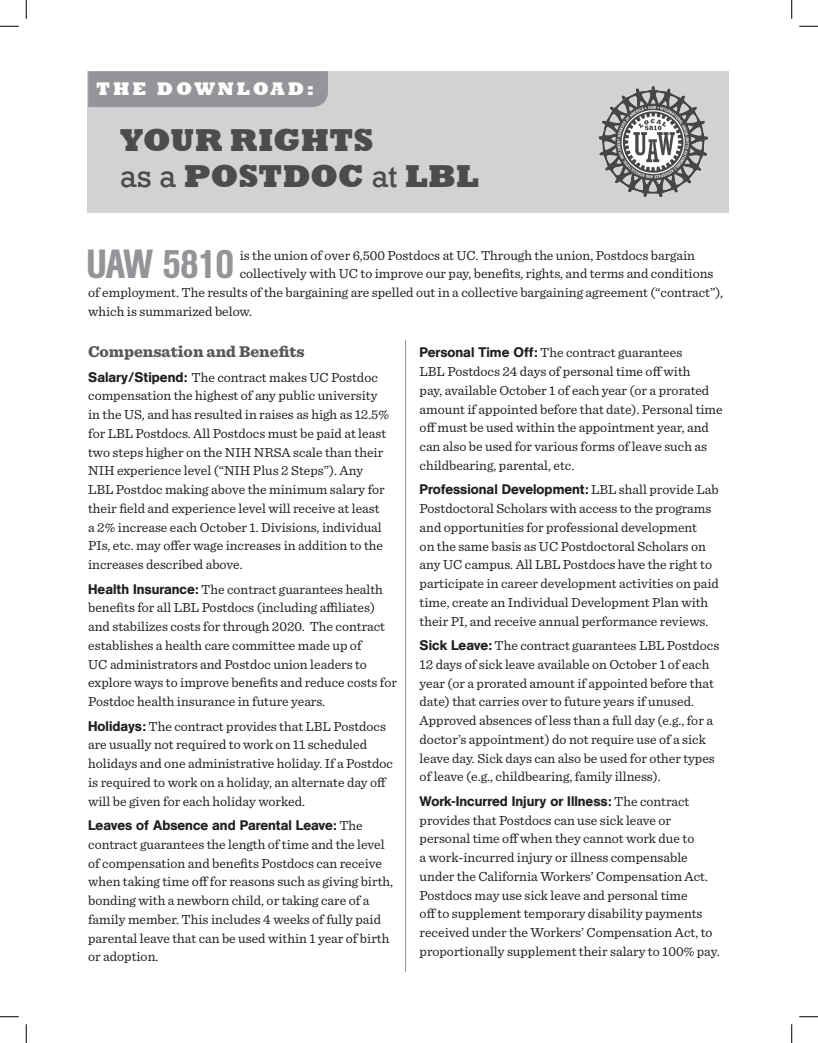
<style>
.page{position:relative;width:818px;height:1043px;background:#fff}
.page>*{position:absolute;margin:0;border:0;box-sizing:border-box;transform-origin:0 0}
.t1{font:500 condensed 40.25px "AG Book Pro";letter-spacing:-.04em;color:#939598}
.t2{font:800 32.5px/36.2px "Rockwell";letter-spacing:-.005em;color:#4b4c4d}
.t3{font:800 18.75px "Rockwell";letter-spacing:.15em;color:#fff}
.t4{font:900 16.25px "Sentinel";color:#57585a}
.t5{font:13.75px/18.8px "Sentinel";color:#231f20}
.t6{font:500 13.75px "AG Book Pro";color:#231f20}
.s1{font-weight:400}
.s2{font-family:"AG Book Pro";font-weight:500}
.s3{font-family:"Sentinel";font-weight:400}
</style>
<div class="page">
<div style="left:88px;top:71px;width:640px;height:142px;background:#d1d2d4"></div>
<div style="left:88px;top:71px;width:240px;height:36px;background:#939598"></div>
<img style="left:598px;top:86px;width:110px;height:111px">
<hr style="left:405px;top:339px;width:1px;height:632px;background:#939598">
<svg style="left:0;top:25px;width:19px;height:2px"></svg>
<svg style="left:799px;top:25px;width:19px;height:2px"></svg>
<svg style="left:0;top:1016px;width:19px;height:1px"></svg>
<svg style="left:799px;top:1016px;width:19px;height:1px"></svg>
<svg style="left:25px;top:0;width:2px;height:19px"></svg>
<svg style="left:25px;top:1024px;width:2px;height:18px"></svg>
<svg style="left:791px;top:0;width:1px;height:19px"></svg>
<svg style="left:791px;top:1024px;width:1px;height:18px"></svg>
<h3 class="t3" style="left:96px;top:78px;width:219px">THE DOWNLOAD:</h3>
<h2 class="t2" style="left:120px;top:122px;width:361px">YOUR RIGHTS<br><span class="s1">as a</span> POSTDOC <span class="s1">at</span> LBL</h2>
<h1 class="t1" style="left:86px;top:238px;width:150px">UAW 5810</h1>
<p class="t5" style="left:240px;top:245px;width:457px">is the union of over 6,500 Postdocs at UC. Through the union, Postdocs bargain</p>
<p class="t5" style="left:240px;top:263px;width:475px">collectively with UC to improve our pay, benefits, rights, and terms and conditions</p>
<p class="t5" style="left:88px;top:282px;width:636px">of employment. The results of the bargaining are spelled out in a collective bargaining agreement (“contract”),</p>
<p class="t5" style="left:88px;top:301px;width:165px">which is summarized below.</p>
<p class="t4" style="left:88px;top:339px;width:218px">Compensation and Benefits</p>
<p class="t5" style="left:88px;top:367px;width:302px"><span class="s2">Salary/Stipend:</span> The contract makes UC Postdoc compensation the highest of any public university in the US, and has resulted in raises as high as 12.5% for LBL Postdocs. All Postdocs must be paid at least two steps higher on the NIH NRSA scale than their NIH experience level (“NIH Plus 2 Steps”). Any LBL Postdoc making above the minimum salary for their field and experience level will receive at least a 2% increase each October 1. Divisions, individual PIs, etc. may offer wage increases in addition to the increases described above.</p>
<p class="t5" style="left:88px;top:579px;width:310px"><span class="s2">Health Insurance:</span> The contract guarantees health benefits for all LBL Postdocs (including affiliates) and stabilizes costs for through 2020. The contract establishes a health care committee made up of<br>UC administrators and Postdoc union leaders to explore ways to improve benefits and reduce costs for Postdoc health insurance in future years.</p>
<p class="t5" style="left:88px;top:715px;width:306px"><span class="s2">Holidays:</span> The contract provides that LBL Postdocs are usually not required to work on 11 scheduled holidays and one administrative holiday. If a Postdoc is required to work on a holiday, an alternate day off will be given for each holiday worked.</p>
<p class="t6" style="left:88px;top:816px;width:276px">Leaves of Absence and Parental Leave: <span class="s3">The</span></p>
<p class="t5" style="left:88px;top:834px;width:306px">contract guarantees the length of time and the level of compensation and benefits Postdocs can receive when taking time off for reasons such as giving birth, bonding with a newborn child, or taking care of a family member. This includes 4 weeks of fully paid parental leave that can be used within 1 year of birth or adoption.</p>
<p class="t5" style="left:419px;top:342px;width:304px"><span class="s2">Personal Time Off:</span> The contract guarantees<br>LBL Postdocs 24 days of personal time off with<br>pay, available October 1 of each year (or a prorated amount if appointed before that date). Personal time off must be used within the appointment year, and can also be used for various forms of leave such as childbearing, parental, etc.</p>
<p class="t6" style="left:419px;top:480px;width:300px">Professional Development: <span class="s3">LBL shall provide Lab</span></p>
<p class="t5" style="left:419px;top:498px;width:301px">Postdoctoral Scholars with access to the programs and opportunities for professional development<br>on the same basis as UC Postdoctoral Scholars on any UC campus. All LBL Postdocs have the right to participate in career development activities on paid time, create an Individual Development Plan with their PI, and receive annual performance reviews.</p>
<p class="t5" style="left:419px;top:635px;width:301px"><span class="s2">Sick Leave:</span> The contract guarantees LBL Postdocs 12 days of sick leave available on October 1 of each year (or a prorated amount if appointed before that date) that carries over to future years if unused.<br>Approved absences of less than a full day (e.g., for a doctor’s appointment) do not require use of a sick leave day. Sick days can also be used for other types of leave (e.g., childbearing, family illness).</p>
<p class="t6" style="left:419px;top:792px;width:271px">Work-Incurred Injury or Illness: <span class="s3">The contract</span></p>
<p class="t5" style="left:419px;top:809px;width:301px">provides that Postdocs can use sick leave or personal time off when they cannot work due to<br>a work-incurred injury or illness compensable under the California Workers’ Compensation Act.<br>Postdocs may use sick leave and personal time<br>off to supplement temporary disability payments received under the Workers’ Compensation Act, to proportionally supplement their salary to 100% pay.</p>
</div>
